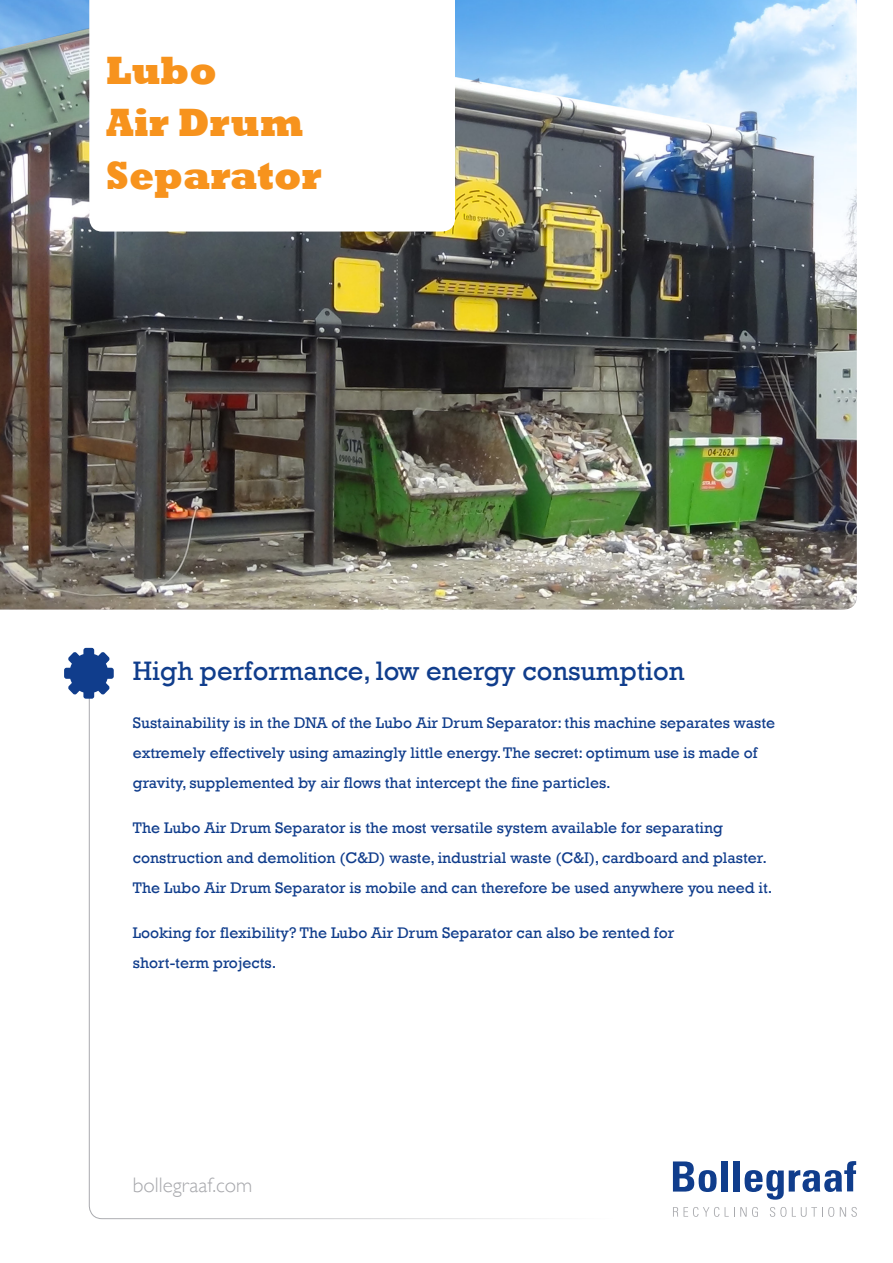
<style>
.page{position:relative;width:893px;height:1263px;background:#fff}
.page>*{position:absolute;margin:0;border:0;box-sizing:border-box;transform-origin:0 0}
.t1{font:800 40.5px/52.5px "Rockwell";color:#f7931d;scale:.9 1}
.t2{font:27.3px "Rockwell";color:#103d8c}
.t3{font:300 21px "Gill Sans";color:#a8a9ad}
.t4{font:15.75px/30px "Rockwell";color:#103d8c}
</style>
<div class="page">
<svg style="left:673px;top:1207px;width:46px;height:10px"></svg>
<svg style="left:725px;top:1207px;width:33px;height:10px"></svg>
<svg style="left:770px;top:1207px;width:64px;height:10px"></svg>
<svg style="left:840px;top:1207px;width:17px;height:10px"></svg>
<svg style="left:673px;top:1161px;width:44px;height:31px"></svg>
<div style="left:721px;top:1161px;width:7px;height:30px;background:#103d8c"></div>
<div style="left:733px;top:1161px;width:7px;height:30px;background:#103d8c"></div>
<svg style="left:745px;top:1161px;width:111px;height:39px"></svg>
<svg style="left:64px;top:648px;width:50px;height:51px"></svg>
<img style="left:0;top:0;width:857px;height:610px">
<svg style="left:89px;top:0;width:366px;height:232px"></svg>
<h1 class="t1" style="left:106px;top:45px;width:240px">Lubo<br>Air Drum<br>Separator</h1>
<h2 class="t2" style="left:133px;top:655px;width:553px">High performance, low energy consumption</h2>
<p class="t4" style="left:133px;top:708px;width:644px">Sustainability is in the DNA of the Lubo Air Drum Separator: this machine separates waste extremely effectively using amazingly little energy. The secret: optimum use is made of gravity, supplemented by air flows that intercept the fine particles.</p>
<p class="t4" style="left:133px;top:813px;width:641px">The Lubo Air Drum Separator is the most versatile system available for separating construction and demolition (C&amp;D) waste, industrial waste (C&amp;I), cardboard and plaster.<br>The Lubo Air Drum Separator is mobile and can therefore be used anywhere you need it.</p>
<p class="t4" style="left:133px;top:918px;width:543px">Looking for flexibility? The Lubo Air Drum Separator can also be rented for short-term projects.</p>
<h3 class="t3" style="left:133px;top:1168px;width:121px">bollegraaf.com</h3>
</div>
